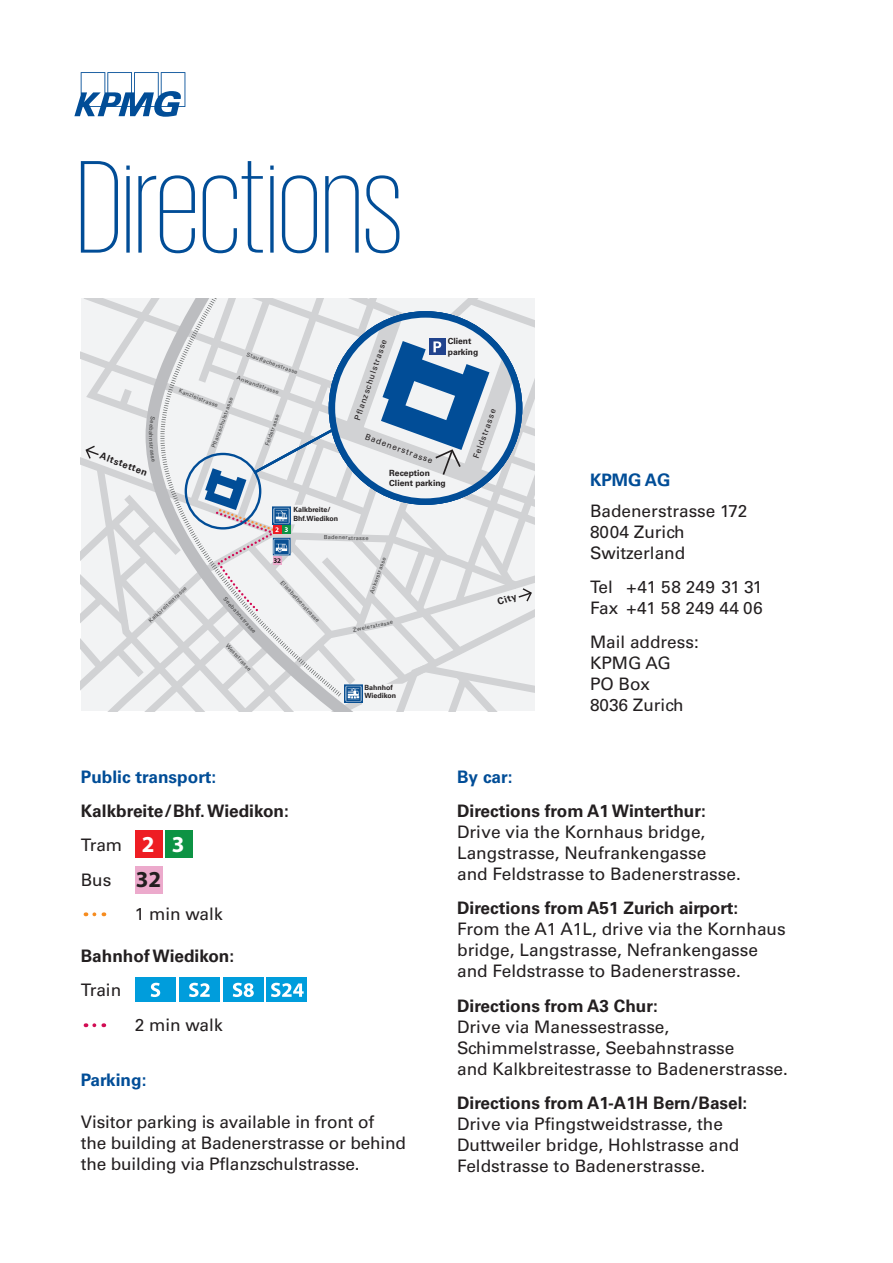
<style>
.page{position:relative;width:893px;height:1263px;background:#fff}
.page>*{position:absolute;margin:0;border:0;box-sizing:border-box;transform-origin:0 0}
.t1{font:200 135px "KPMG";color:#014d97}
.t2{font:700 22.95px "Myriad Pro";color:#fff}
.t3{font:700 22.95px "Myriad Pro";color:#231f20}
.t4{font:17.25px/21px "Univers LT Std";color:#231f20}
.t5{font:700 17.25px "Univers LT Std";color:#231f20}
.t6{font:700 17.25px "Univers LT Std";color:#014d97}
.t7{font:17.1px/21px "Univers LT Std";color:#231f20}
.t8{font:700 17.1px "Univers LT Std";color:#014d97}
.t9{font:700 9.45px "Univers LT Std";color:#231f20}
.t10{font:700 8.55px/10.2px "Univers LT Std";color:#231f20}
.t11{font:8.25px "Univers LT Std";color:#231f20}
.t12{font:700 8.25px/8.9px "Univers LT Std";color:#231f20}
.t13{font:700 7.05px/8.6px "Univers LT Std";color:#231f20}
.t14{font:5.7px "Univers LT Std";color:#3e3e3f}
</style>
<div class="page">
<svg style="left:74px;top:72px;width:111px;height:45px"></svg>
<div style="left:135px;top:831px;width:27px;height:27px;background:#ee1d23"></div>
<div style="left:165px;top:831px;width:27px;height:27px;background:#0d9344"></div>
<div style="left:135px;top:866px;width:27px;height:27px;background:#ecaacc"></div>
<svg style="left:85px;top:912px;width:9px;height:4px"></svg>
<div style="left:179px;top:977px;width:41px;height:25px;background:#009ddc"></div>
<div style="left:135px;top:977px;width:41px;height:25px;background:#009ddc"></div>
<svg style="left:151px;top:983px;width:9px;height:14px"></svg>
<svg style="left:189px;top:983px;width:21px;height:14px"></svg>
<div style="left:267px;top:977px;width:40px;height:25px;background:#009ddc"></div>
<div style="left:223px;top:977px;width:41px;height:25px;background:#009ddc"></div>
<svg style="left:271px;top:983px;width:33px;height:14px"></svg>
<svg style="left:233px;top:983px;width:21px;height:14px"></svg>
<svg style="left:86px;top:1023px;width:8px;height:4px"></svg>
<svg style="left:81px;top:298px;width:454px;height:413px"></svg>
<h1 class="t1" style="left:77px;top:143px;width:328px">Directions</h1>
<p class="t14" style="left:155px;top:434px;width:5px;rotate:90deg">h</p>
<p class="t9" style="left:102px;top:450px;width:51px;rotate:20deg">Altstetten</p>
<p class="t14" style="left:248px;top:351px;width:55px;rotate:20deg">Stauffacherstrasse</p>
<p class="t14" style="left:238px;top:374px;width:46px;rotate:20deg">Anwandstrasse</p>
<p class="t14" style="left:180px;top:387px;width:43px;rotate:20deg">Kanzleistrasse</p>
<p class="t14" style="left:210px;top:446px;width:55px;rotate:-70deg">Pfl anzschulstrasse</p>
<p class="t14" style="left:264px;top:444px;width:34px;rotate:-71deg">Feldstrasse</p>
<p class="t13" style="left:293px;top:505px;width:46px">Kalkbreite/<br>Bhf.Wiedikon</p>
<p class="t11" style="left:352px;top:419px;width:86px;rotate:-73deg">Pfl anzschulstrasse</p>
<p class="t11" style="left:352px;top:418px;width:86px;rotate:-71deg">Pfl anzschulstrasse</p>
<p class="t11" style="left:367px;top:433px;width:73px;rotate:19deg">Badenerstrasse</p>
<p class="t10" style="left:448px;top:336px;width:32px">Client parking</p>
<p class="t12" style="left:445px;top:339px;width:42px">Kunden<br>Parkplätze</p>
<p class="t11" style="left:471px;top:457px;width:54px;rotate:-73deg">Feldstrasse</p>
<p class="t11" style="left:471px;top:457px;width:54px;rotate:-70deg">Feldstrasse</p>
<p class="t10" style="left:386px;top:467px;width:38px">Empfang</p>
<p class="t12" style="left:386px;top:478px;width:75px">Kunden Parkplätze</p>
<p class="t10" style="left:389px;top:468px;width:58px">Reception<br>Client parking</p>
<p class="t14" style="left:324px;top:533px;width:46px;rotate:2deg">Badenerstrasse</p>
<p class="t14" style="left:147px;top:619px;width:51px;rotate:-43deg">Kalkbreitestrasse</p>
<p class="t14" style="left:227px;top:596px;width:47px;rotate:48deg">Seebahnstrasse</p>
<p class="t14" style="left:229px;top:642px;width:36px;rotate:48deg">Weststrasse</p>
<p class="t14" style="left:284px;top:579px;width:56px;rotate:47deg">Elisabethenstrasse</p>
<p class="t14" style="left:368px;top:592px;width:39px;rotate:-70deg">Ankerstrasse</p>
<p class="t14" style="left:353px;top:626px;width:42px;rotate:-11deg">Zweierstrasse</p>
<p class="t13" style="left:364px;top:683px;width:33px">Bahnhof<br>Wiedikon</p>
<p class="t9" style="left:496px;top:597px;width:21px;rotate:-19deg">City</p>
<p class="t8" style="left:590px;top:470px;width:82px">KPMG AG</p>
<p class="t7" style="left:590px;top:500px;width:159px">Badenerstrasse 172</p>
<p class="t4" style="left:590px;top:521px;width:97px">8004 Zurich<br>Switzerland</p>
<p class="t7" style="left:590px;top:577px;width:174px">Tel +41 58 249 31 31<br>Fax +41 58 249 44 06</p>
<p class="t7" style="left:590px;top:632px;width:110px">Mail address:<br>KPMG AG<br>PO Box<br>8036 Zurich</p>
<p class="t6" style="left:81px;top:766px;width:137px">Public transport:</p>
<p class="t5" style="left:81px;top:801px;width:210px">Kalkbreite/Bhf. Wiedikon:</p>
<p class="t4" style="left:81px;top:828px;width:43px;line-height:34.3px">Tram<br>Bus</p>
<p class="t4" style="left:135px;top:903px;width:89px">1 min walk</p>
<p class="t5" style="left:81px;top:946px;width:155px">Bahnhof Wiedikon:</p>
<p class="t4" style="left:81px;top:980px;width:42px">Train</p>
<p class="t4" style="left:135px;top:1014px;width:89px">2 min walk</p>
<h2 class="t2" style="left:142px;top:829px;width:44px">2 3</h2>
<h2 class="t3" style="left:136px;top:865px;width:27px">32</h2>
<p class="t6" style="left:81px;top:1070px;width:67px">Parking:</p>
<p class="t4" style="left:81px;top:1111px;width:327px">Visitor parking is available in front of<br>the building at Badenerstrasse or behind the building via Pflanzschulstrasse.</p>
<p class="t6" style="left:457px;top:766px;width:57px">By car:</p>
<p class="t5" style="left:457px;top:801px;width:250px">Directions from A1 Winterthur:</p>
<p class="t4" style="left:457px;top:821px;width:285px">Drive via the Kornhaus bridge,<br>Langstrasse, Neufrankengasse and Feldstrasse to Badenerstrasse.</p>
<p class="t5" style="left:457px;top:898px;width:283px">Directions from A51 Zurich airport:</p>
<p class="t4" style="left:457px;top:919px;width:330px">From the A1 A1L, drive via the Kornhaus bridge, Langstrasse, Nefrankengasse and Feldstrasse to Badenerstrasse.</p>
<p class="t5" style="left:457px;top:995px;width:202px">Directions from A3 Chur:</p>
<p class="t4" style="left:457px;top:1016px;width:332px">Drive via Manessestrasse,<br>Schimmelstrasse, Seebahnstrasse<br>and Kalkbreitestrasse to Badenerstrasse.</p>
<p class="t5" style="left:457px;top:1093px;width:292px">Directions from A1-A1H Bern/Basel:</p>
<p class="t4" style="left:457px;top:1113px;width:284px">Drive via Pfingstweidstrasse, the<br>Duttweiler bridge, Hohlstrasse and<br>Feldstrasse to Badenerstrasse.</p>
</div>
